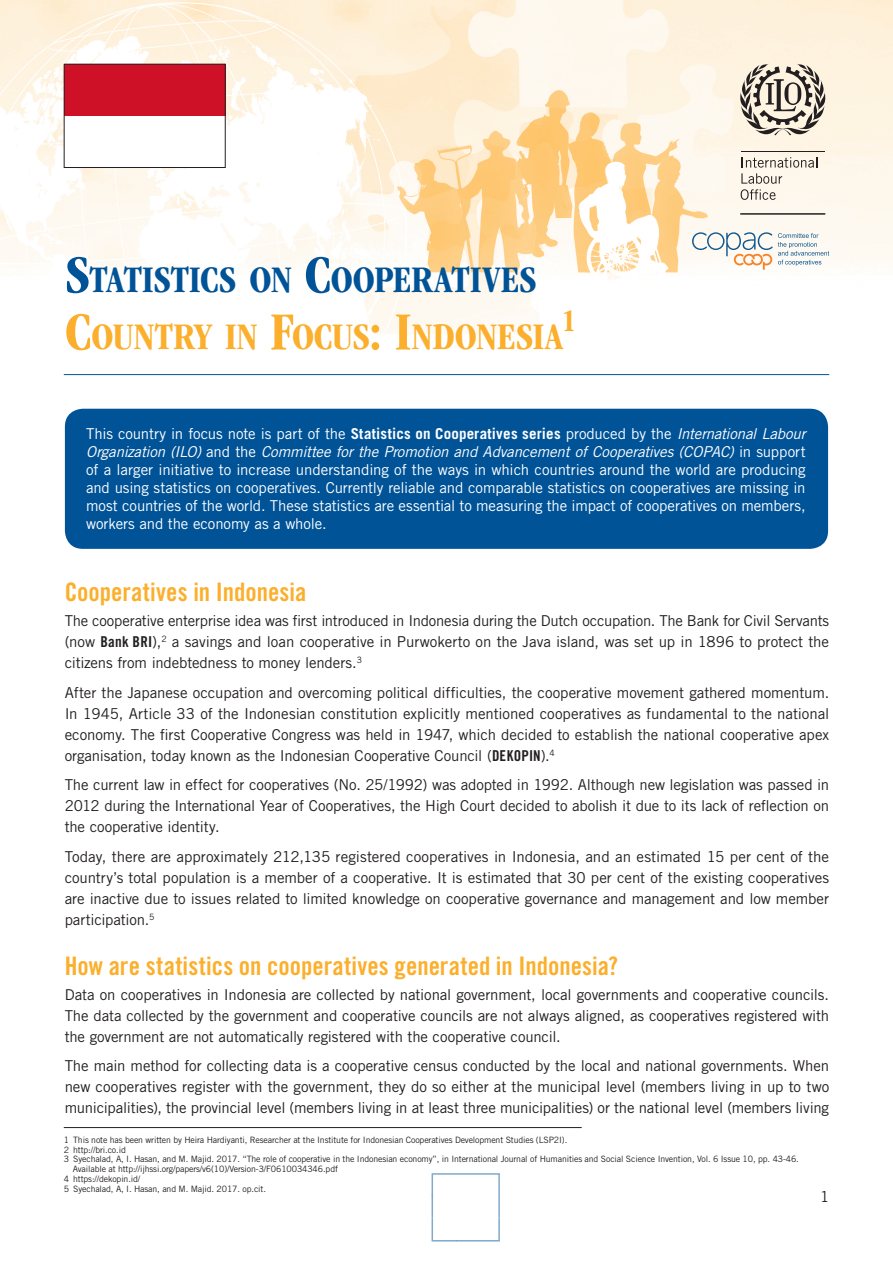
<style>
.page{position:relative;width:893px;height:1263px;background:#fff}
.page>*{position:absolute;margin:0;border:0;box-sizing:border-box;transform-origin:0 0}
.t1{font:700 condensed 38.85px/57px "ITC Garamond Std";letter-spacing:-.005em;color:#015398}
.t2{font:700 condensed 32.4px "ITC Garamond Std";color:#fbaf2c}
.TITRE_B_OK{font:25.5px "Trade Gothic LT Std Bd Cn 20";color:#fbaf2c}
.t3{font:15px/21px "Trade Gothic LT Std";letter-spacing:-.01em;color:#231f20;text-align:justify}
.t4{font:15px/18px "Trade Gothic LT Std";letter-spacing:-.005em;color:#fff;text-align:justify}
.NOTES{font:8.7px/9.8px "Trade Gothic LT Std";letter-spacing:-.015em;color:#231f20}
.NOTE_FILET{font:8.7px "Trade Gothic LT Std";letter-spacing:-.015em;color:#231f20}
.s1{font-size:55.5px}
.s2{font-size:55.5px;color:#fbaf2c}
.s3{color:#fbaf2c}
.s4{font-weight:700}
.s5{font-style:italic}
.s6{font-family:"Trade Gothic LT Std Bd Cn 20"}
</style>
<div class="page">
<img style="left:0;top:0;width:893px;height:376px">
<hr style="left:740px;top:213px;width:85px;height:2px;background:#231f20">
<svg style="left:692px;top:232px;width:137px;height:38px"></svg>
<hr style="left:64px;top:1127px;width:518px;height:1px;background:#231f20">
<hr style="left:64px;top:374px;width:765px;height:1px;background:#015398">
<div style="left:65px;top:409px;width:763px;height:140px;background:#015398;border-radius:18px"></div>
<svg style="left:431px;top:1217px;width:69px;height:25px"></svg>
<div style="left:64px;top:64px;width:161px;height:103px;background:#ce1126"></div>
<div style="left:64px;top:116px;width:161px;height:51px;background:#fff"></div>
<div style="left:64px;top:64px;width:162px;height:104px;border:1px solid #231f20"></div>
<hr style="left:741px;top:151px;width:83px;height:1px;background:#231f20">
<svg style="left:741px;top:157px;width:76px;height:43px;background:#e1dbd1"></svg>
<svg style="left:740px;top:64px;width:85px;height:71px;background:#b3ab9f"></svg>
<p class="t1" style="left:65px;top:252px;width:499px"><span class="s1">S</span>TATISTICS ON <span class="s1">C</span>OOPERATIVES<br><span class="s2">C</span><span class="s3">OUNTRY IN</span> <span class="s2">F</span><span class="s3">OCUS</span><span class="s2">: I</span><span class="s3">NDONESIA</span></p>
<p class="t2" style="left:561px;top:303px;width:16px">1</p>
<p class="t4" style="left:86px;top:425px;width:721px">This country in focus note is part of the <span class="s4">Statistics on Cooperatives series</span> produced by the <span class="s5">International Labour Organization (ILO)</span> and the <span class="s5">Committee for the Promotion and Advancement of Cooperatives (COPAC)</span> in support of a larger initiative to increase understanding of the ways in which countries around the world are producing and using statistics on cooperatives. Currently reliable and comparable statistics on cooperatives are missing in most countries of the world. These statistics are essential to measuring the impact of cooperatives on members, workers and the economy as a whole.</p>
<p class="TITRE_B_OK" style="left:65px;top:576px;width:243px">Cooperatives in Indonesia</p>
<p class="t3" style="left:65px;top:610px;width:766px">The cooperative enterprise idea was first introduced in Indonesia during the Dutch occupation. The Bank for Civil Servants (now <span class="s6">Bank BRI</span>),<sup>2</sup> a savings and loan cooperative in Purwokerto on the Java island, was set up in 1896 to protect the citizens from indebtedness to money lenders.<sup>3</sup></p>
<p class="t3" style="left:65px;top:682px;width:766px">After the Japanese occupation and overcoming political difficulties, the cooperative movement gathered momentum.<br>In 1945, Article 33 of the Indonesian constitution explicitly mentioned cooperatives as fundamental to the national economy. The first Cooperative Congress was held in 1947, which decided to establish the national cooperative apex organisation, today known as the Indonesian Cooperative Council (<span class="s6">DEKOPIN</span>).<sup>4</sup></p>
<p class="t3" style="left:65px;top:774px;width:766px">The current law in effect for cooperatives (No. 25/1992) was adopted in 1992. Although new legislation was passed in 2012 during the International Year of Cooperatives, the High Court decided to abolish it due to its lack of reflection on the cooperative identity.</p>
<p class="t3" style="left:65px;top:846px;width:766px">Today, there are approximately 212,135 registered cooperatives in Indonesia, and an estimated 15 per cent of the country’s total population is a member of a cooperative. It is estimated that 30 per cent of the existing cooperatives are inactive due to issues related to limited knowledge on cooperative governance and management and low member participation.<sup>5</sup></p>
<p class="TITRE_B_OK" style="left:65px;top:950px;width:555px">How are statistics on cooperatives generated in Indonesia?</p>
<p class="t3" style="left:65px;top:984px;width:766px">Data on cooperatives in Indonesia are collected by national government, local governments and cooperative councils.<br>The data collected by the government and cooperative councils are not always aligned, as cooperatives registered with the government are not automatically registered with the cooperative council.</p>
<p class="t3" style="left:65px;top:1055px;width:766px">The main method for collecting data is a cooperative census conducted by the local and national governments. When new cooperatives register with the government, they do so either at the municipal level (members living in up to two municipalities), the provincial level (members living in at least three municipalities) or the national level (members living</p>
<p class="NOTE_FILET" style="left:64px;top:1134px;width:505px">1 This note has been written by Heira Hardiyanti, Researcher at the Institute for Indonesian Cooperatives Development Studies (LSP2I).</p>
<p class="NOTES" style="left:64px;top:1144px;width:64px">2 http://bri.co.id</p>
<p class="NOTES" style="left:73px;top:1154px;width:728px;text-indent:-9px">3 Syechalad, A, I. Hasan, and M. Majid. 2017. “The role of cooperative in the Indonesian economy”, in International Journal of Humanities and Social Science Invention, Vol. 6 Issue 10, pp. 43-46.<br>Available at http://ijhssi.org/papers/v6(10)/Version-3/F0610034346.pdf</p>
<p class="NOTES" style="left:64px;top:1174px;width:78px">4 https://dekopin.id/</p>
<p class="NOTES" style="left:64px;top:1183px;width:204px">5 Syechalad, A, I. Hasan, and M. Majid. 2017. op.cit.</p>
<p class="t3" style="left:820px;top:1185px;width:11px">1</p>
</div>
